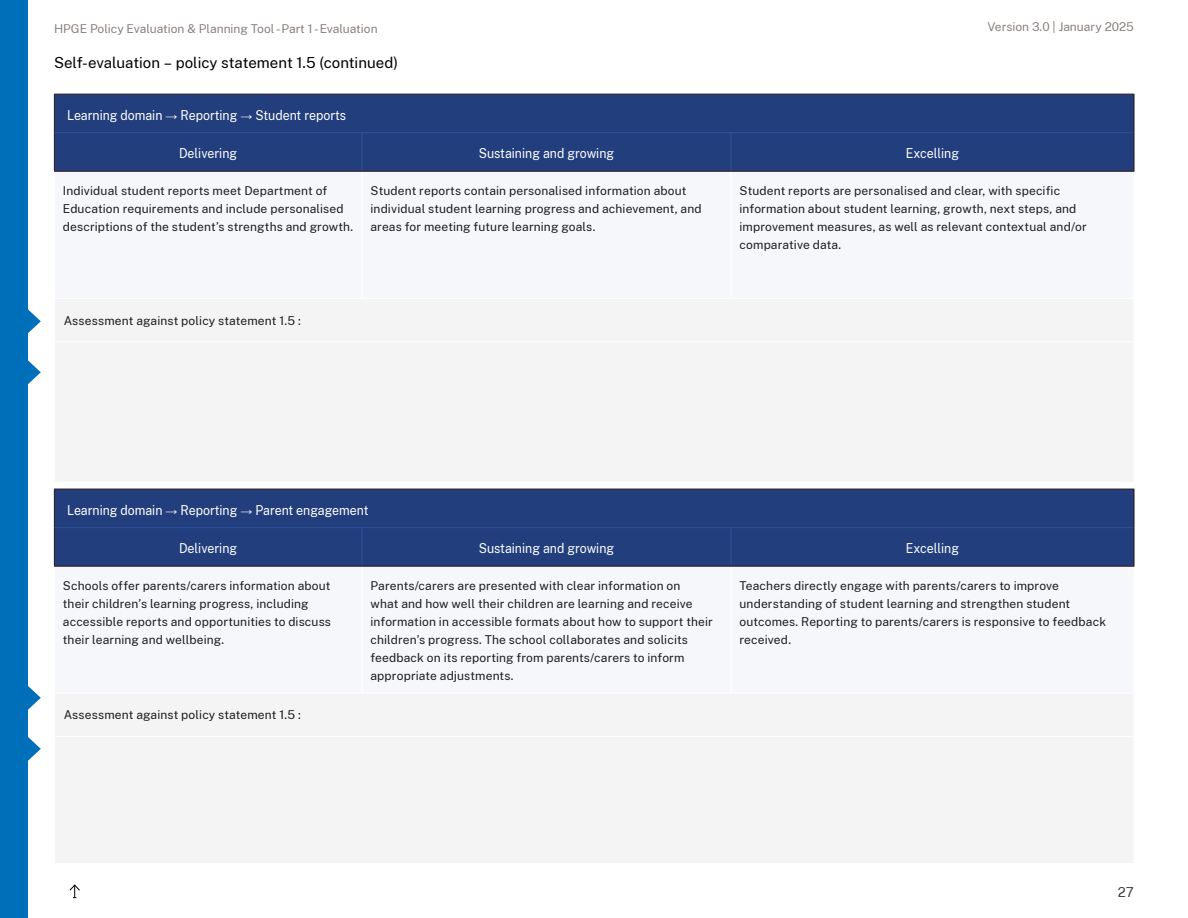
<style>
.page{position:relative;width:1188px;height:918px;background:#fff}
.page>*{position:absolute;margin:0;border:0;box-sizing:border-box;transform-origin:0 0}
.SEF_Self-evaluation_Table_Title{font:15px "Public Sans";color:#000}
.Table_Header{font:13.5px "Public Sans";color:#fff;scale:.91 1}
.t1{font:13.5px "Public Sans";color:#414042}
.Table_Cell{font:12px/18px "Public Sans";letter-spacing:.01em;color:#1c1c1c}
.t2{font:12px "Public Sans";color:#88817e}
.Assessment_Cell{font:12px "Public Sans";letter-spacing:.01em;color:#1c1c1c}
.s1{font-family:"Arial";font-weight:900;font-size:12px}
</style>
<div class="page">
<svg style="left:69px;top:884px;width:11px;height:14px"></svg>
<div style="left:55px;top:95px;width:1079px;height:76px;background:#223e7d"></div>
<div style="left:55px;top:299px;width:1078px;height:182px;background:#f4f4f4"></div>
<hr style="left:54px;top:342px;width:308px;height:1px;background:#fff">
<hr style="left:362px;top:342px;width:369px;height:1px;background:#fff">
<hr style="left:731px;top:342px;width:403px;height:1px;background:#fff">
<hr style="left:55px;top:132px;width:307px;height:1px;background:#2e5398">
<hr style="left:362px;top:132px;width:369px;height:1px;background:#2e5398">
<hr style="left:362px;top:133px;width:1px;height:38px;background:#2e5398">
<hr style="left:731px;top:132px;width:403px;height:1px;background:#2e5398">
<hr style="left:731px;top:133px;width:1px;height:38px;background:#2e5398">
<hr style="left:54px;top:94px;width:308px;height:1px;background:#2d151a">
<hr style="left:54px;top:94px;width:1px;height:39px;background:#2d151a">
<hr style="left:362px;top:94px;width:369px;height:1px;background:#2d151a">
<hr style="left:731px;top:94px;width:403px;height:1px;background:#2d151a">
<hr style="left:1134px;top:94px;width:1px;height:39px;background:#2d151a">
<hr style="left:54px;top:133px;width:1px;height:38px;background:#2d151a">
<hr style="left:1134px;top:133px;width:1px;height:38px;background:#2d151a">
<hr style="left:54px;top:171px;width:308px;height:1px;background:#2d151a">
<hr style="left:362px;top:171px;width:369px;height:1px;background:#2d151a">
<hr style="left:731px;top:171px;width:403px;height:1px;background:#2d151a">
<div style="left:55px;top:490px;width:1079px;height:76px;background:#223e7d"></div>
<div style="left:55px;top:694px;width:1078px;height:169px;background:#f4f4f4"></div>
<hr style="left:54px;top:736px;width:308px;height:1px;background:#fff">
<hr style="left:362px;top:736px;width:369px;height:1px;background:#fff">
<hr style="left:731px;top:736px;width:403px;height:1px;background:#fff">
<hr style="left:55px;top:527px;width:307px;height:1px;background:#2e5398">
<hr style="left:362px;top:527px;width:369px;height:1px;background:#2e5398">
<hr style="left:362px;top:528px;width:1px;height:38px;background:#2e5398">
<hr style="left:731px;top:527px;width:403px;height:1px;background:#2e5398">
<hr style="left:731px;top:528px;width:1px;height:38px;background:#2e5398">
<hr style="left:54px;top:489px;width:308px;height:1px;background:#2c1215">
<hr style="left:54px;top:489px;width:1px;height:39px;background:#2c1215">
<hr style="left:362px;top:489px;width:369px;height:1px;background:#2c1215">
<hr style="left:731px;top:489px;width:403px;height:1px;background:#2c1215">
<hr style="left:1134px;top:489px;width:1px;height:39px;background:#2c1215">
<hr style="left:54px;top:528px;width:1px;height:38px;background:#2c1215">
<hr style="left:1134px;top:528px;width:1px;height:38px;background:#2c1215">
<hr style="left:54px;top:566px;width:308px;height:1px;background:#2c1215">
<hr style="left:362px;top:566px;width:369px;height:1px;background:#2c1215">
<hr style="left:731px;top:566px;width:403px;height:1px;background:#2c1215">
<div style="left:0;top:0;width:27px;height:918px;background:#006fba"></div>
<svg style="left:27px;top:308px;width:14px;height:27px"></svg>
<svg style="left:27px;top:359px;width:14px;height:27px"></svg>
<svg style="left:27px;top:685px;width:14px;height:26px"></svg>
<svg style="left:27px;top:736px;width:14px;height:26px"></svg>
<p class="t2" style="left:987px;top:18px;width:148px">Version 3.0 | January 2025</p>
<p class="t2" style="left:54px;top:20px;width:325px">HPGE Policy Evaluation &amp; Planning Tool - Part 1 - Evaluation</p>
<p class="SEF_Self-evaluation_Table_Title" style="left:54px;top:52px;width:346px">Self-evaluation – policy statement 1.5 (continued)</p>
<p class="Table_Header" style="left:67px;top:105px;width:308px">Learning domain <span class="s1">→</span> Reporting <span class="s1">→</span> Student reports</p>
<p class="Table_Header" style="left:179px;top:144px;width:65px">Delivering</p>
<p class="Table_Header" style="left:479px;top:144px;width:150px">Sustaining and growing</p>
<p class="Table_Header" style="left:906px;top:144px;width:60px">Excelling</p>
<p class="Table_Cell" style="left:63px;top:182px;width:292px">Individual student reports meet Department of<br>Education requirements and include personalised descriptions of the student’s strengths and growth.</p>
<p class="Table_Cell" style="left:371px;top:182px;width:333px">Student reports contain personalised information about individual student learning progress and achievement, and areas for meeting future learning goals.</p>
<p class="Table_Cell" style="left:740px;top:182px;width:349px">Student reports are personalised and clear, with specific information about student learning, growth, next steps, and improvement measures, as well as relevant contextual and/or comparative data.</p>
<p class="Assessment_Cell" style="left:64px;top:312px;width:238px">Assessment against policy statement 1.5 :</p>
<p class="Table_Header" style="left:67px;top:500px;width:333px">Learning domain <span class="s1">→</span> Reporting <span class="s1">→</span> Parent engagement</p>
<p class="Table_Header" style="left:179px;top:539px;width:65px">Delivering</p>
<p class="Table_Header" style="left:479px;top:539px;width:150px">Sustaining and growing</p>
<p class="Table_Header" style="left:906px;top:539px;width:60px">Excelling</p>
<p class="Table_Cell" style="left:63px;top:576px;width:270px">Schools offer parents/carers information about their children’s learning progress, including accessible reports and opportunities to discuss their learning and wellbeing.</p>
<p class="Table_Cell" style="left:371px;top:576px;width:344px">Parents/carers are presented with clear information on<br>what and how well their children are learning and receive information in accessible formats about how to support their children’s progress. The school collaborates and solicits feedback on its reporting from parents/carers to inform appropriate adjustments.</p>
<p class="Table_Cell" style="left:740px;top:576px;width:368px">Teachers directly engage with parents/carers to improve understanding of student learning and strengthen student outcomes. Reporting to parents/carers is responsive to feedback received.</p>
<p class="Assessment_Cell" style="left:64px;top:707px;width:238px">Assessment against policy statement 1.5 :</p>
<p class="t1" style="left:1118px;top:883px;width:18px">27</p>
</div>
